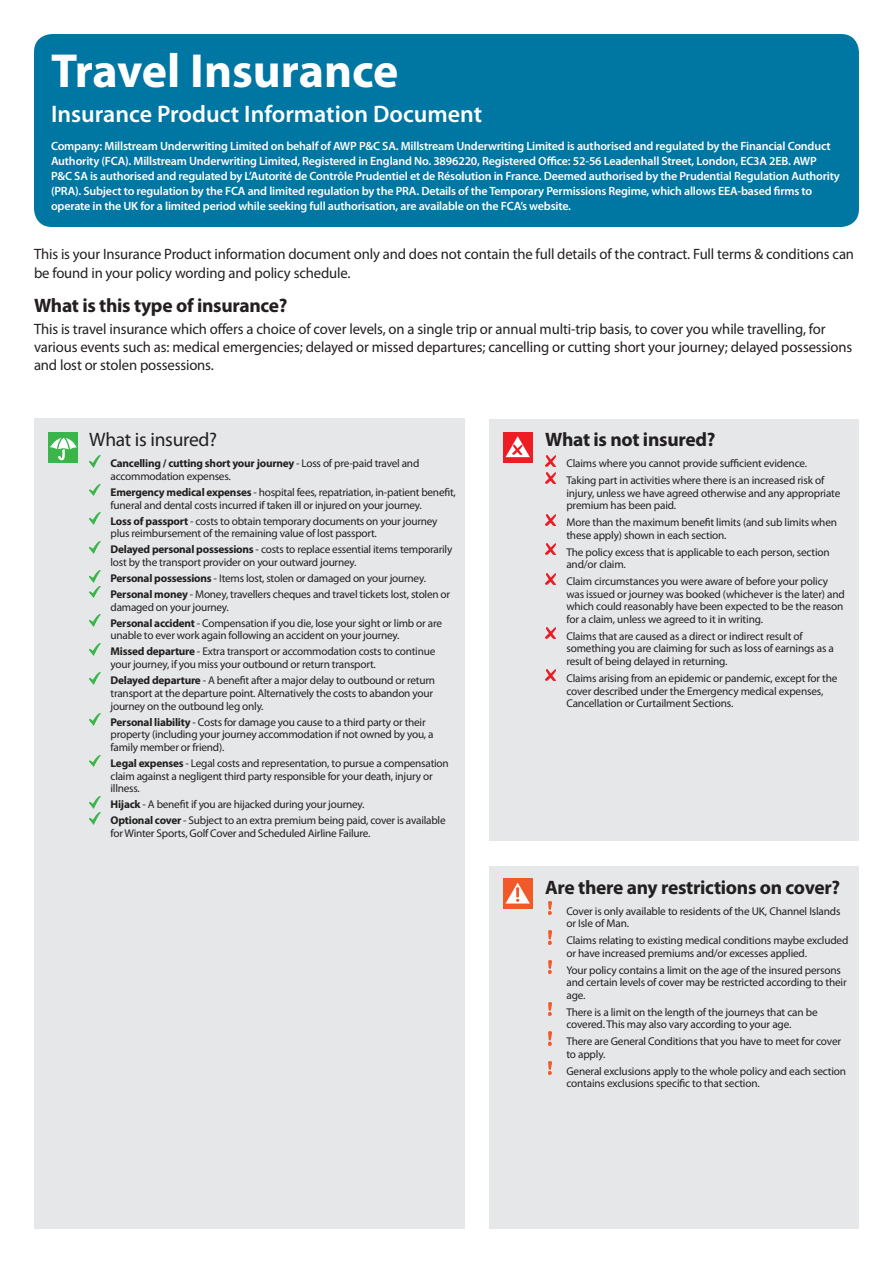
<style>
.page{position:relative;width:893px;height:1263px;background:#fff}
.page>*{position:absolute;margin:0;border:0;box-sizing:border-box;transform-origin:0 0}
.t1{font:700 48px "Myriad Pro";color:#fff}
.t2{font:600 24px "Myriad Pro";color:#fff}
.t3{font:700 19.5px "Myriad Pro";letter-spacing:-.015em;color:#231f20}
.t4{font:19.5px "Myriad Pro";letter-spacing:-.015em;color:#231f20}
.t5{font:15px/18px "Myriad Pro";letter-spacing:-.01em;color:#231f20}
.t6{font:600 12px/15px "Myriad Pro";letter-spacing:-.015em;color:#fff}
.t7{font:11.25px/12.6px "Myriad Pro";letter-spacing:-.02em;color:#231f20}
.s1{font-weight:700}
</style>
<div class="page">
<div style="left:34px;top:34px;width:825px;height:193px;background:#0076a3;border-radius:18px"></div>
<div style="left:34px;top:419px;width:430px;height:810px;background:#e6e7e9"></div>
<svg style="left:89px;top:455px;width:11px;height:12px"></svg>
<svg style="left:89px;top:484px;width:11px;height:12px"></svg>
<svg style="left:89px;top:513px;width:11px;height:12px"></svg>
<svg style="left:89px;top:541px;width:11px;height:12px"></svg>
<svg style="left:89px;top:570px;width:11px;height:28px"></svg>
<svg style="left:89px;top:615px;width:11px;height:12px"></svg>
<svg style="left:89px;top:643px;width:11px;height:12px"></svg>
<svg style="left:89px;top:672px;width:11px;height:12px"></svg>
<svg style="left:89px;top:714px;width:11px;height:11px"></svg>
<svg style="left:89px;top:755px;width:11px;height:12px"></svg>
<svg style="left:89px;top:796px;width:11px;height:28px"></svg>
<div style="left:490px;top:419px;width:369px;height:422px;background:#e6e7e9"></div>
<svg style="left:545px;top:455px;width:11px;height:11px"></svg>
<svg style="left:545px;top:472px;width:11px;height:11px"></svg>
<svg style="left:545px;top:514px;width:11px;height:11px"></svg>
<svg style="left:545px;top:544px;width:11px;height:11px"></svg>
<svg style="left:545px;top:573px;width:11px;height:11px"></svg>
<svg style="left:545px;top:628px;width:11px;height:11px"></svg>
<svg style="left:545px;top:670px;width:11px;height:11px"></svg>
<div style="left:503px;top:432px;width:30px;height:31px;background:#ee1d23"></div>
<svg style="left:505px;top:436px;width:25px;height:21px"></svg>
<div style="left:490px;top:866px;width:369px;height:363px;background:#e6e7e9"></div>
<img style="left:548px;top:901px;width:4px;height:14px">
<svg style="left:548px;top:931px;width:4px;height:13px"></svg>
<svg style="left:548px;top:960px;width:4px;height:13px"></svg>
<img style="left:548px;top:1002px;width:4px;height:14px">
<svg style="left:548px;top:1032px;width:4px;height:13px"></svg>
<svg style="left:548px;top:1061px;width:4px;height:13px"></svg>
<div style="left:503px;top:878px;width:30px;height:31px;background:#f15929"></div>
<svg style="left:506px;top:882px;width:24px;height:21px"></svg>
<div style="left:48px;top:432px;width:30px;height:31px;background:#3ab54a"></div>
<svg style="left:50px;top:434px;width:27px;height:26px"></svg>
<h1 class="t1" style="left:51px;top:40px;width:349px">Travel Insurance</h1>
<h2 class="t2" style="left:51px;top:99px;width:433px">Insurance Product Information Document</h2>
<p class="t6" style="left:51px;top:138px;width:790px">Company: Millstream Underwriting Limited on behalf of AWP P&amp;C SA. Millstream Underwriting Limited is authorised and regulated by the Financial Conduct Authority (FCA). Millstream Underwriting Limited, Registered in England No. 3896220, Registered Office: 52-56 Leadenhall Street, London, EC3A 2EB. AWP P&amp;C SA is authorised and regulated by L’Autorité de Contrôle Prudentiel et de Résolution in France. Deemed authorised by the Prudential Regulation Authority (PRA). Subject to regulation by the FCA and limited regulation by the PRA. Details of the Temporary Permissions Regime, which allows EEA-based firms to operate in the UK for a limited period while seeking full authorisation, are available on the FCA’s website.</p>
<h3 class="t5" style="left:34px;top:244px;width:822px;line-height:19.5px">This is your Insurance Product information document only and does not contain the full details of the contract. Full terms &amp; conditions can be found in your policy wording and policy schedule.</h3>
<h3 class="t3" style="left:34px;top:293px;width:255px">What is this type of insurance?</h3>
<p class="t5" style="left:34px;top:320px;width:820px">This is travel insurance which offers a choice of cover levels, on a single trip or annual multi-trip basis, to cover you while travelling, for various events such as: medical emergencies; delayed or missed departures; cancelling or cutting short your journey; delayed possessions and lost or stolen possessions.</p>
<h3 class="t4" style="left:89px;top:427px;width:129px">What is insured?</h3>
<p class="t7" style="left:111px;top:457px;width:310px"><span class="s1">Cancelling / cutting short your journey</span> - Loss of pre-paid travel and accommodation expenses.</p>
<p class="t7" style="left:111px;top:486px;width:347px"><span class="s1">Emergency medical expenses</span> - hospital fees, repatriation, in-patient benefit, funeral and dental costs incurred if taken ill or injured on your journey.</p>
<p class="t7" style="left:111px;top:514px;width:328px"><span class="s1">Loss of passport</span> - costs to obtain temporary documents on your journey plus reimbursement of the remaining value of lost passport.</p>
<p class="t7" style="left:111px;top:543px;width:343px"><span class="s1">Delayed personal possessions</span> - costs to replace essential items temporarily lost by the transport provider on your outward journey.</p>
<p class="t7" style="left:111px;top:570px;width:341px;line-height:15.9px"><span class="s1">Personal possessions</span> - Items lost, stolen or damaged on your journey.<br><span class="s1">Personal money</span> - Money, travellers cheques and travel tickets lost, stolen or</p>
<p class="t7" style="left:111px;top:599px;width:333px;line-height:15.9px">damaged on your journey.<br><span class="s1">Personal accident</span> - Compensation if you die, lose your sight or limb or are</p>
<p class="t7" style="left:111px;top:627px;width:326px;line-height:15.9px">unable to ever work again following an accident on your journey.<br><span class="s1">Missed departure</span> - Extra transport or accommodation costs to continue</p>
<p class="t7" style="left:111px;top:656px;width:326px;line-height:15.9px">your journey, if you miss your outbound or return transport.<br><span class="s1">Delayed departure</span> - A benefit after a major delay to outbound or return</p>
<p class="t7" style="left:111px;top:686px;width:324px">transport at the departure point. Alternatively the costs to abandon your journey on the outbound leg only.</p>
<p class="t7" style="left:111px;top:715px;width:325px"><span class="s1">Personal liability</span> - Costs for damage you cause to a third party or their property (including your journey accommodation if not owned by you, a family member or friend).</p>
<p class="t7" style="left:111px;top:757px;width:340px"><span class="s1">Legal expenses</span> - Legal costs and representation, to pursue a compensation claim against a negligent third party responsible for your death, injury or illness.</p>
<p class="t7" style="left:111px;top:796px;width:337px;line-height:15.9px"><span class="s1">Hijack</span> - A benefit if you are hijacked during your journey.<br><span class="s1">Optional cover</span> - Subject to an extra premium being paid, cover is available</p>
<p class="t7" style="left:111px;top:827px;width:261px">for Winter Sports, Golf Cover and Scheduled Airline Failure.</p>
<h3 class="t3" style="left:545px;top:427px;width:172px">What is not insured?</h3>
<p class="t7" style="left:566px;top:455px;width:259px;line-height:16.8px">Claims where you cannot provide sufficient evidence.<br>Taking part in activities where there is an increased risk of</p>
<p class="t7" style="left:566px;top:487px;width:276px">injury, unless we have agreed otherwise and any appropriate premium has been paid.</p>
<p class="t7" style="left:566px;top:516px;width:272px">More than the maximum benefit limits (and sub limits when these apply) shown in each section.</p>
<p class="t7" style="left:566px;top:545px;width:265px">The policy excess that is applicable to each person, section and/or claim.</p>
<p class="t7" style="left:566px;top:575px;width:280px">Claim circumstances you were aware of before your policy was issued or journey was booked (whichever is the later) and which could reasonably have been expected to be the reason for a claim, unless we agreed to it in writing.</p>
<p class="t7" style="left:566px;top:630px;width:269px">Claims that are caused as a direct or indirect result of something you are claiming for such as loss of earnings as a result of being delayed in returning.</p>
<p class="t7" style="left:566px;top:672px;width:273px">Claims arising from an epidemic or pandemic, except for the cover described under the Emergency medical expenses,<br>Cancellation or Curtailment Sections.</p>
<h3 class="t3" style="left:545px;top:874px;width:297px">Are there any restrictions on cover?</h3>
<p class="t7" style="left:566px;top:904px;width:276px">Cover is only available to residents of the UK, Channel Islands or Isle of Man.</p>
<p class="t7" style="left:566px;top:934px;width:284px">Claims relating to existing medical conditions maybe excluded or have increased premiums and/or excesses applied.</p>
<p class="t7" style="left:566px;top:963px;width:282px">Your policy contains a limit on the age of the insured persons and certain levels of cover may be restricted according to their age.</p>
<p class="t7" style="left:566px;top:1005px;width:253px">There is a limit on the length of the journeys that can be covered. This may also vary according to your age.</p>
<p class="t7" style="left:566px;top:1035px;width:276px">There are General Conditions that you have to meet for cover to apply.</p>
<p class="t7" style="left:566px;top:1064px;width:281px">General exclusions apply to the whole policy and each section contains exclusions specific to that section.</p>
</div>
